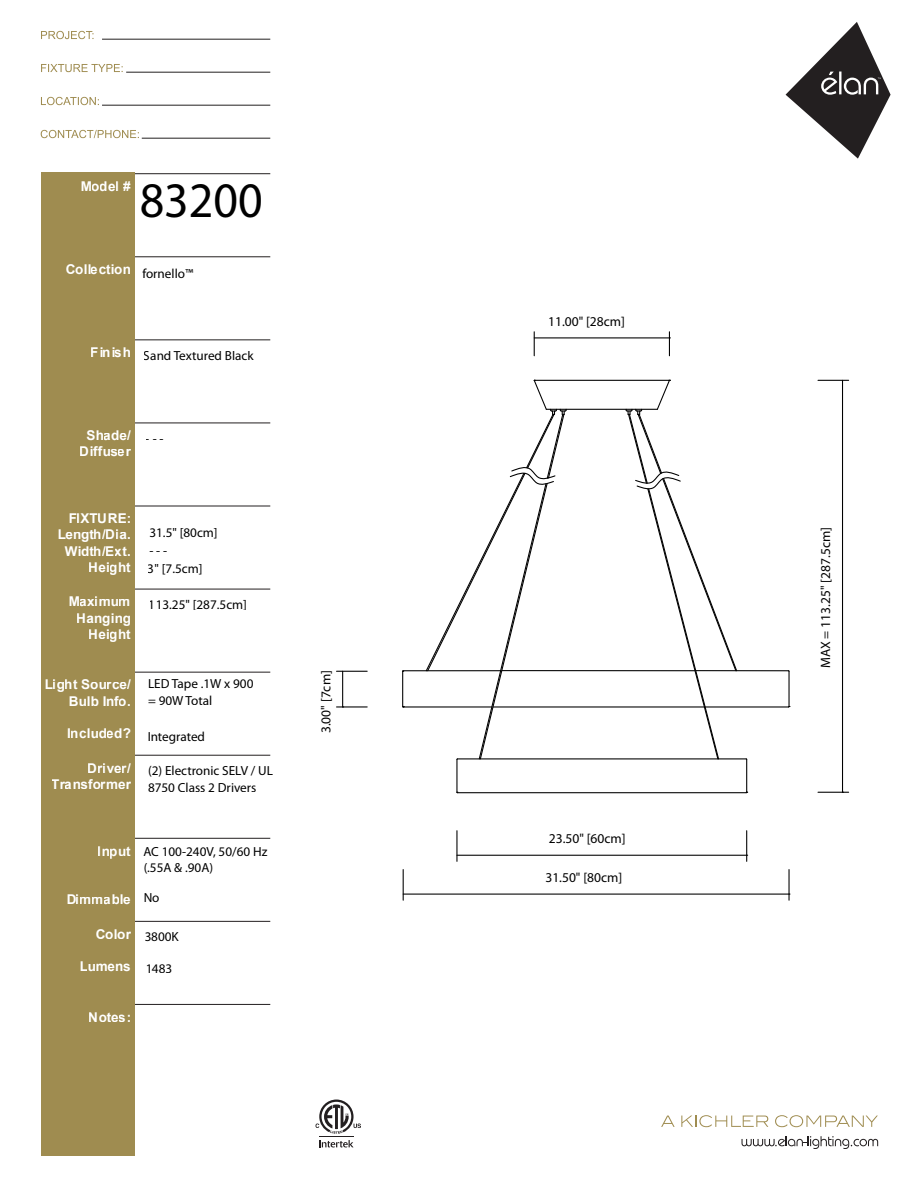
<style>
.page{position:relative;width:918px;height:1188px;background:#fff}
.page>*{position:absolute;margin:0;border:0;box-sizing:border-box;transform-origin:0 0}
.t1{font:49.95px "Myriad Pro";color:#000;scale:.96 1}
.t2{font:700 13.5px/16.2px "Arial";color:#fff;text-align:right}
.t3{font:13.5px "Myriad Pro";color:#000}
.t4{font:13.2px/16.5px "Myriad Pro";color:#000}
</style>
<div class="page">
<svg style="left:319px;top:1140px;width:34px;height:7px"></svg>
<hr style="left:319px;top:1136px;width:35px;height:1px;background:#231f20">
<svg style="left:315px;top:1100px;width:46px;height:34px"></svg>
<hr style="left:102px;top:39px;width:168px;height:1px;background:#231f20">
<hr style="left:126px;top:72px;width:144px;height:1px;background:#231f20">
<hr style="left:102px;top:105px;width:168px;height:1px;background:#231f20">
<hr style="left:142px;top:138px;width:128px;height:1px;background:#231f20">
<svg style="left:41px;top:130px;width:98px;height:8px"></svg>
<svg style="left:41px;top:97px;width:58px;height:8px"></svg>
<svg style="left:41px;top:64px;width:82px;height:8px"></svg>
<svg style="left:41px;top:31px;width:53px;height:8px"></svg>
<svg style="left:786px;top:22px;width:105px;height:137px"></svg>
<hr style="left:51px;top:256px;width:219px;height:1px;background:#231f20">
<hr style="left:51px;top:173px;width:219px;height:1px;background:#231f20">
<hr style="left:51px;top:339px;width:219px;height:1px;background:#231f20">
<hr style="left:51px;top:423px;width:219px;height:1px;background:#231f20">
<hr style="left:51px;top:506px;width:219px;height:1px;background:#231f20">
<hr style="left:51px;top:589px;width:219px;height:1px;background:#231f20">
<hr style="left:51px;top:672px;width:219px;height:1px;background:#231f20">
<hr style="left:51px;top:755px;width:219px;height:1px;background:#231f20">
<hr style="left:51px;top:838px;width:219px;height:1px;background:#231f20">
<hr style="left:51px;top:921px;width:219px;height:1px;background:#231f20">
<hr style="left:51px;top:1004px;width:219px;height:1px;background:#231f20">
<div style="left:41px;top:173px;width:93px;height:983px;background:#9f8c50"></div>
<svg style="left:661px;top:1116px;width:14px;height:11px"></svg>
<svg style="left:681px;top:1115px;width:87px;height:12px"></svg>
<svg style="left:775px;top:1115px;width:103px;height:12px"></svg>
<svg style="left:742px;top:1136px;width:136px;height:13px"></svg>
<hr style="left:337px;top:671px;width:30px;height:1px;background:#000">
<hr style="left:337px;top:706px;width:30px;height:2px;background:#000">
<hr style="left:342px;top:671px;width:1px;height:36px;background:#000">
<hr style="left:818px;top:380px;width:31px;height:1px;background:#000">
<hr style="left:818px;top:792px;width:31px;height:1px;background:#000">
<hr style="left:842px;top:380px;width:1px;height:412px;background:#000">
<hr style="left:403px;top:870px;width:1px;height:30px;background:#000">
<hr style="left:788px;top:870px;width:2px;height:30px;background:#000">
<hr style="left:403px;top:894px;width:386px;height:1px;background:#000">
<hr style="left:456px;top:759px;width:1px;height:33px;background:#000">
<hr style="left:457px;top:792px;width:289px;height:1px;background:#000">
<hr style="left:457px;top:758px;width:289px;height:1px;background:#000">
<hr style="left:746px;top:759px;width:1px;height:33px;background:#000">
<hr style="left:402px;top:671px;width:1px;height:36px;background:#000">
<hr style="left:705px;top:706px;width:84px;height:2px;background:#000">
<hr style="left:403px;top:670px;width:98px;height:1px;background:#000">
<hr style="left:502px;top:670px;width:193px;height:1px;background:#000">
<hr style="left:788px;top:671px;width:2px;height:36px;background:#000">
<hr style="left:696px;top:670px;width:93px;height:1px;background:#000">
<hr style="left:403px;top:706px;width:89px;height:2px;background:#000">
<hr style="left:493px;top:706px;width:211px;height:2px;background:#000">
<hr style="left:456px;top:831px;width:1px;height:30px;background:#000">
<hr style="left:746px;top:831px;width:1px;height:30px;background:#000">
<hr style="left:457px;top:855px;width:290px;height:1px;background:#000">
<svg style="left:534px;top:332px;width:1px;height:24px"></svg>
<hr style="left:534px;top:337px;width:135px;height:1px;background:#000">
<svg style="left:669px;top:332px;width:1px;height:24px"></svg>
<hr style="left:546px;top:409px;width:111px;height:1px;background:#000">
<hr style="left:535px;top:380px;width:134px;height:1px;background:#000">
<svg style="left:425px;top:379px;width:142px;height:381px"></svg>
<svg style="left:625px;top:379px;width:113px;height:381px"></svg>
<p class="t2" style="left:80px;top:178px;width:52px">Model #</p>
<h1 class="t1" style="left:140px;top:170px;width:130px">83200</h1>
<p class="t2" style="left:65px;top:262px;width:67px">Collection</p>
<p class="t4" style="left:142px;top:265px;width:52px">fornello™</p>
<p class="t2" style="left:91px;top:345px;width:41px">Finish</p>
<p class="t4" style="left:144px;top:348px;width:111px">Sand Textured Black</p>
<p class="t2" style="left:80px;top:428px;width:53px;text-align:center">Shade/<br>Diffuser</p>
<p class="t4" style="left:146px;top:430px;width:19px">- - -</p>
<p class="t2" style="left:57px;top:511px;width:75px">FIXTURE:<br>Length/Dia.<br>Width/Ext.<br>Height</p>
<p class="t2" style="left:68px;top:594px;width:64px">Maximum<br>Hanging<br>Height</p>
<p class="t2" style="left:45px;top:677px;width:88px">Light Source/<br>Bulb Info.</p>
<p class="t2" style="left:67px;top:726px;width:65px">Included?</p>
<p class="t2" style="left:52px;top:760px;width:80px">Driver/<br>Transformer</p>
<p class="t4" style="left:149px;top:525px;width:70px">31.5" [80cm]</p>
<p class="t4" style="left:149px;top:542px;width:19px">- - -</p>
<p class="t4" style="left:148px;top:560px;width:56px">3" [7.5cm]</p>
<p class="t4" style="left:149px;top:596px;width:100px">113.25" [287.5cm]</p>
<p class="t4" style="left:148px;top:675px;width:107px">LED Tape .1W x 900 = 90W Total</p>
<p class="t4" style="left:147px;top:728px;width:59px">Integrated</p>
<p class="t4" style="left:148px;top:762px;width:127px">(2) Electronic SELV / UL<br>8750 Class 2 Drivers</p>
<p class="t2" style="left:98px;top:843px;width:34px">Input</p>
<p class="t2" style="left:66px;top:892px;width:66px">Dimmable</p>
<p class="t2" style="left:96px;top:926px;width:37px">Color</p>
<p class="t2" style="left:79px;top:959px;width:53px">Lumens</p>
<p class="t4" style="left:143px;top:843px;width:126px">AC 100-240V, 50/60 Hz (.55A &amp; .90A)</p>
<p class="t4" style="left:143px;top:890px;width:17px">No</p>
<p class="t4" style="left:144px;top:928px;width:36px">3800K</p>
<p class="t4" style="left:145px;top:960px;width:29px">1483</p>
<p class="t2" style="left:89px;top:1009px;width:43px">Notes:</p>
<p class="t3" style="left:318px;top:733px;width:65px;rotate:-90deg">3.00" [7cm]</p>
<p class="t3" style="left:548px;top:313px;width:78px">11.00" [28cm]</p>
<p class="t3" style="left:549px;top:830px;width:78px">23.50" [60cm]</p>
<p class="t3" style="left:545px;top:869px;width:78px">31.50" [80cm]</p>
<p class="t3" style="left:817px;top:668px;width:142px;rotate:-90deg">MAX = 113.25" [287.5cm]</p>
</div>
